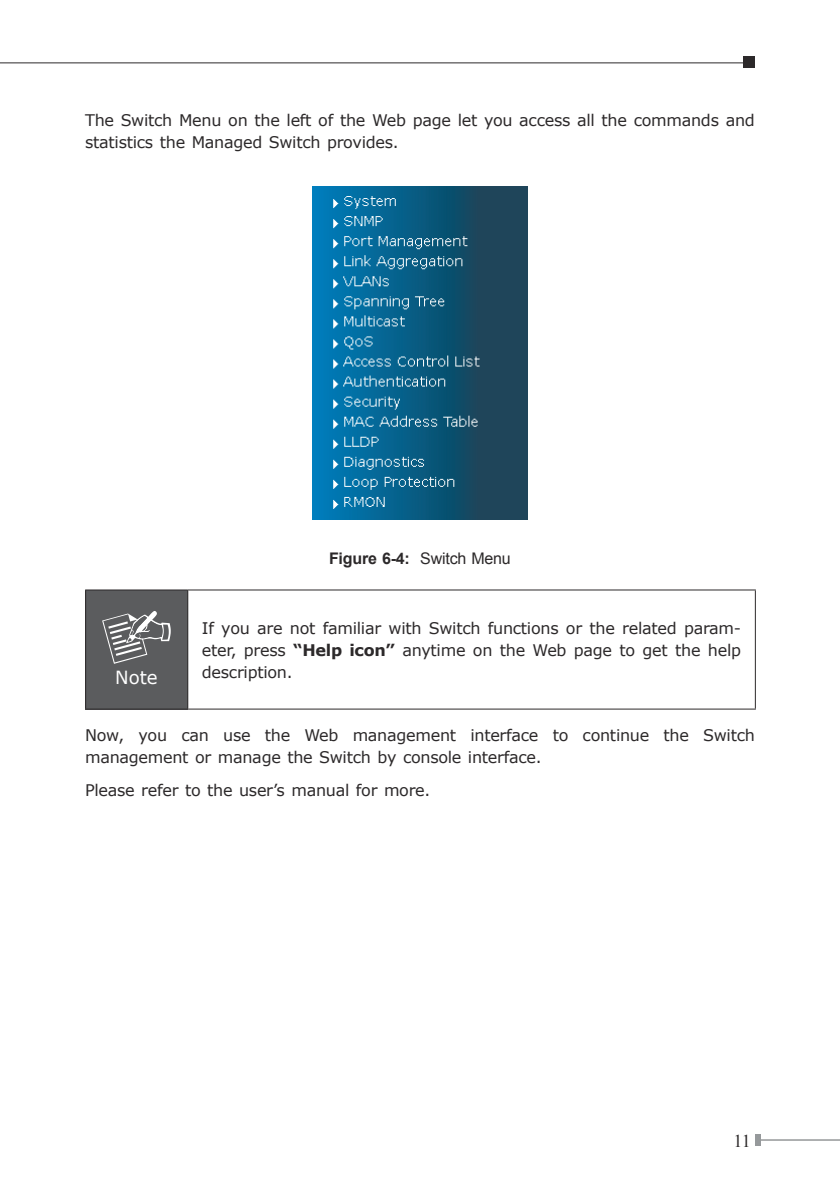
<style>
.page{position:relative;width:840px;height:1191px;background:#fff}
.page>*{position:absolute;margin:0;border:0;box-sizing:border-box;transform-origin:0 0}
.t1{font:18.2px "Verdana";color:#fff}
.t2{font:18px "Times New Roman";color:#2c292a}
.t3{font:16px/22px "Verdana";letter-spacing:-.02em;color:#2c292a}
.t4{font:700 16px "Arial";letter-spacing:-.015em;color:#2c292a}
.s1{font-weight:400}
.s2{font-weight:700}
</style>
<div class="page">
<hr style="left:758px;top:1139px;width:81px;height:1px;background:#959799">
<div style="left:754px;top:1134px;width:6px;height:12px;background:#96999b"></div>
<div style="left:743px;top:57px;width:11px;height:11px;background:#2c292a"></div>
<hr style="left:0;top:62px;width:754px;height:1px;background:#2c292a">
<img style="left:313px;top:187px;width:214px;height:333px">
<div style="left:86px;top:590px;width:102px;height:119px;background:#5b5c5e"></div>
<hr style="left:85px;top:589px;width:103px;height:1px;background:#2c292a">
<hr style="left:85px;top:590px;width:1px;height:118px;background:#2c292a">
<hr style="left:188px;top:589px;width:567px;height:1px;background:#2c292a">
<hr style="left:187px;top:590px;width:1px;height:118px;background:#2c292a">
<hr style="left:754px;top:590px;width:1px;height:118px;background:#2c292a">
<hr style="left:85px;top:708px;width:103px;height:1px;background:#2c292a">
<hr style="left:188px;top:708px;width:567px;height:1px;background:#2c292a">
<svg style="left:102px;top:611px;width:69px;height:53px"></svg>
<p class="t3" style="left:85px;top:109px;width:670px">The Switch Menu on the left of the Web page let you access all the commands and statistics the Managed Switch provides.</p>
<p class="t1" style="left:115px;top:670px;width:44px">Note</p>
<p class="t4" style="left:329px;top:553px;width:183px">Figure 6-4: <span class="s1">Switch Menu</span></p>
<p class="t3" style="left:202px;top:617px;width:540px;text-align:justify">If you are not familiar with Switch functions or the related param&shy;eter, press <span class="s2">“Help icon”</span> anytime on the Web page to get the help description.</p>
<p class="t3" style="left:85px;top:723px;width:671px">Now, you can use the Web management interface to continue the Switch management or manage the Switch by console interface.</p>
<p class="t3" style="left:85px;top:780px;width:346px">Please refer to the user’s manual for more.</p>
<p class="t2" style="left:733px;top:1134px;width:19px">11</p>
</div>
